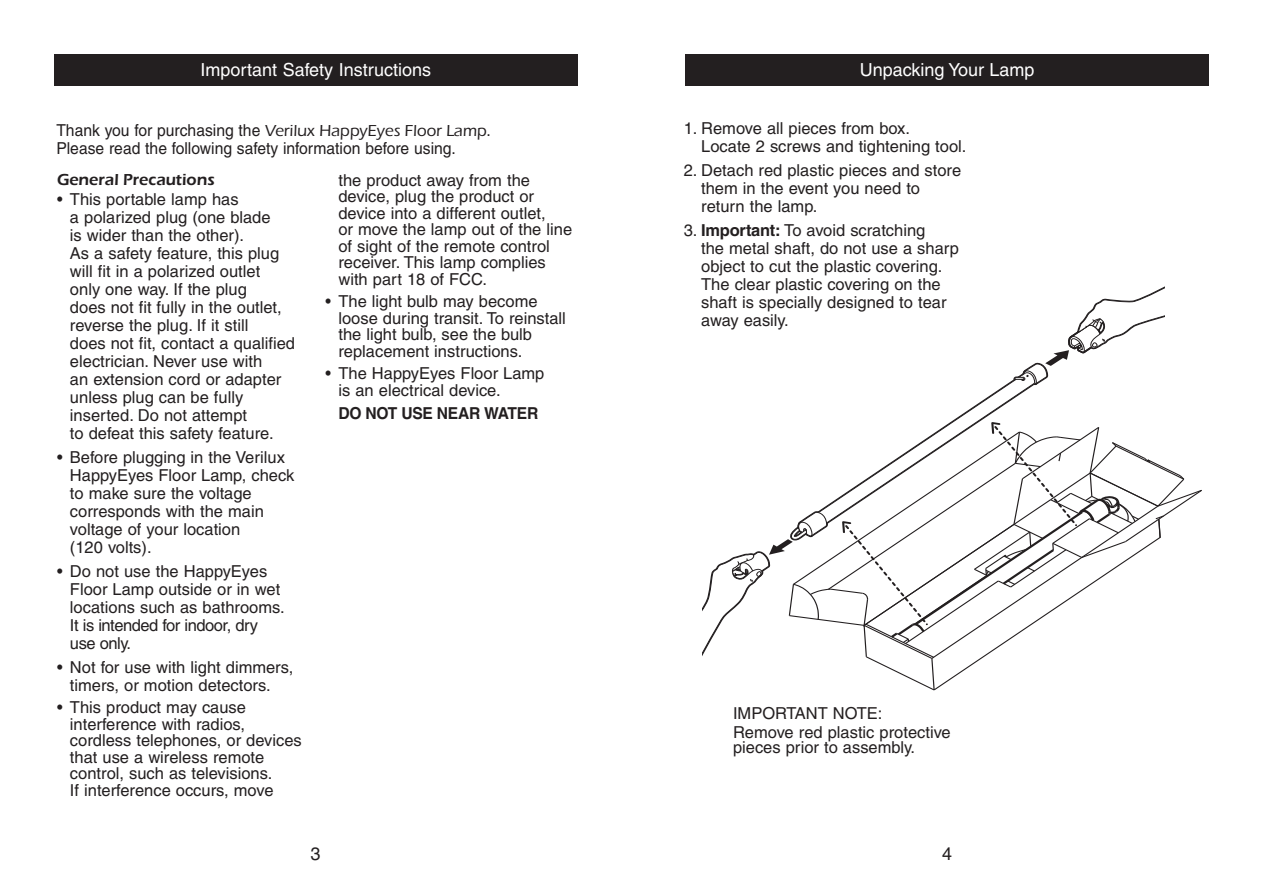
<style>
.page{position:relative;width:1263px;height:893px;background:#fff}
.page>*{position:absolute;margin:0;border:0;box-sizing:border-box;transform-origin:0 0}
.t1{font:18px "Helvetica";color:#fff}
.t2{font:18px "Helvetica";color:#231f20}
.t3{font:16.5px/18px "Helvetica";color:#231f20;scale:.95 1}
.t4{font:16.5px/18px "Helvetica";color:#231f20}
.t5{font:16.5px "Eras Dem Bld";color:#231f20}
.t6{font:700 16.5px "Helvetica";letter-spacing:-.015em;color:#231f20;scale:.95 1}
.s1{font-family:"Eras Mdm"}
.s2{font-weight:700}
</style>
<div class="page">
<div style="left:685px;top:54px;width:524px;height:31px;background:#231f20"></div>
<svg style="left:702px;top:286px;width:500px;height:405px"></svg>
<div style="left:54px;top:54px;width:523px;height:31px;background:#231f20"></div>
<p class="t1" style="left:200px;top:63px;width:232px">Important Safety Instructions</p>
<p class="t3" style="left:56px;top:123px;width:459px">Thank you for purchasing the <span class="s1">Verilux HappyEyes Floor Lamp</span>.<br>Please read the following safety information before using.</p>
<p class="t5" style="left:57px;top:174px;width:159px">General Precautions</p>
<p class="t3" style="left:70px;top:191px;width:238px;text-indent:-13px">• This portable lamp has<br>a polarized plug (one blade<br>is wider than the other).<br>As a safety feature, this plug will fit in a polarized outlet<br>only one way. If the plug<br>does not fit fully in the outlet, reverse the plug. If it still<br>does not fit, contact a qualified electrician. Never use with<br>an extension cord or adapter unless plug can be fully inserted. Do not attempt<br>to defeat this safety feature.</p>
<p class="t3" style="left:70px;top:449px;width:238px;text-indent:-13px">• Before plugging in the Verilux<br>HappyEyes Floor Lamp, check to make sure the voltage corresponds with the main voltage of your location<br>(120 volts).</p>
<p class="t3" style="left:70px;top:563px;width:228px;text-indent:-13px">• Do not use the HappyEyes<br>Floor Lamp outside or in wet locations such as bathrooms.<br>It is intended for indoor, dry use only.</p>
<p class="t3" style="left:57px;top:659px;width:250px;text-align:center">• Not for use with light dimmers, timers, or motion detectors.</p>
<p class="t3" style="left:70px;top:701px;width:245px;line-height:16.5px;text-indent:-13px">• This product may cause interference with radios, cordless telephones, or devices that use a wireless remote control, such as televisions.<br>If interference occurs, move</p>
<p class="t4" style="left:338px;top:173px;width:235px;line-height:16.5px">the product away from the device, plug the product or device into a different outlet,<br>or move the lamp out of the line of sight of the remote control receiver. This lamp complies with part 18 of FCC.</p>
<p class="t3" style="left:338px;top:295px;width:241px;line-height:16.5px;text-indent:-13px">• The light bulb may become loose during transit. To reinstall the light bulb, see the bulb replacement instructions.</p>
<p class="t3" style="left:338px;top:367px;width:218px;line-height:16.5px;text-indent:-13px">• The HappyEyes Floor Lamp is an electrical device.</p>
<p class="t6" style="left:338px;top:406px;width:212px">DO NOT USE NEAR WATER</p>
<p class="t2" style="left:311px;top:847px;width:12px">3</p>
<p class="t1" style="left:860px;top:63px;width:176px">Unpacking Your Lamp</p>
<p class="t4" style="left:701px;top:120px;width:267px;text-indent:-17px">1. Remove all pieces from box.<br>Locate 2 screws and tightening tool.</p>
<p class="t4" style="left:701px;top:162px;width:262px;text-indent:-17px">2. Detach red plastic pieces and store them in the event you need to return the lamp.</p>
<p class="t4" style="left:701px;top:222px;width:259px;text-indent:-17px">3. <span class="s2">Important:</span> To avoid scratching<br>the metal shaft, do not use a sharp object to cut the plastic covering.<br>The clear plastic covering on the shaft is specially designed to tear away easily.</p>
<p class="t4" style="left:733px;top:705px;width:219px;line-height:19.4px">IMPORTANT NOTE:<br>Remove red plastic protective</p>
<p class="t4" style="left:733px;top:740px;width:184px">pieces prior to assembly.</p>
<p class="t2" style="left:942px;top:847px;width:12px">4</p>
</div>
